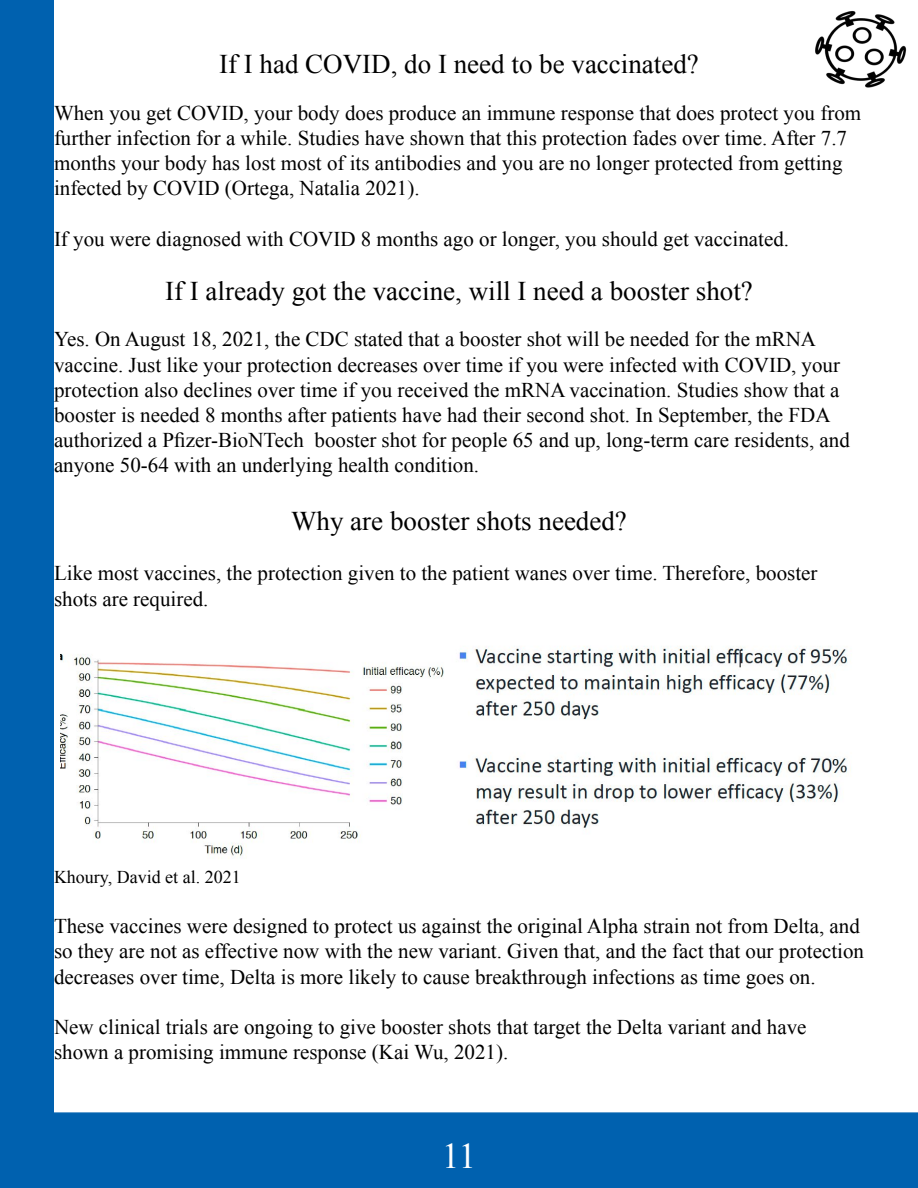
<style>
.page{position:relative;width:918px;height:1188px;background:#fff}
.page>*{position:absolute;margin:0;border:0;box-sizing:border-box;transform-origin:0 0}
.t1{font:36px "Times New Roman";color:#fff}
.t2{font:27px "Times New Roman";color:#000}
.t3{font:21px/25.2px "Times New Roman";color:#000}
.t4{font:18px "Times New Roman";color:#000}
</style>
<div class="page">
<div style="left:0;top:0;width:54px;height:1188px;background:#0061af"></div>
<div style="left:0;top:1112px;width:918px;height:76px;background:#0061af;border:2px solid #0061af"></div>
<img style="left:815px;top:11px;width:92px;height:77px">
<img style="left:60px;top:646px;width:791px;height:213px">
<p class="t2" style="left:219px;top:46px;width:481px">If I had COVID, do I need to be vaccinated?</p>
<p class="t3" style="left:54px;top:100px;width:809px">When you get COVID, your body does produce an immune response that does protect you from further infection for a while. Studies have shown that this protection fades over time. After 7.7 months your body has lost most of its antibodies and you are no longer protected from getting infected by COVID (Ortega, Natalia 2021).</p>
<p class="t3" style="left:54px;top:226px;width:737px">If you were diagnosed with COVID 8 months ago or longer, you should get vaccinated.</p>
<p class="t2" style="left:165px;top:272px;width:589px">If I already got the vaccine, will I need a booster shot?</p>
<p class="t3" style="left:54px;top:326px;width:797px">Yes. On August 18, 2021, the CDC stated that a booster shot will be needed for the mRNA vaccine. Just like your protection decreases over time if you were infected with COVID, your protection also declines over time if you received the mRNA vaccination. Studies show that a booster is needed 8 months after patients have had their second shot. In September, the FDA authorized a Pfizer-BioNTech booster shot for people 65 and up, long-term care residents, and anyone 50-64 with an underlying health condition.</p>
<p class="t2" style="left:291px;top:503px;width:337px">Why are booster shots needed?</p>
<p class="t3" style="left:54px;top:560px;width:765px">Like most vaccines, the protection given to the patient wanes over time. Therefore, booster shots are required.</p>
<p class="t4" style="left:54px;top:865px;width:188px">Khoury, David et al. 2021</p>
<p class="t3" style="left:54px;top:913px;width:812px">These vaccines were designed to protect us against the original Alpha strain not from Delta, and so they are not as effective now with the new variant. Given that, and the fact that our protection decreases over time, Delta is more likely to cause breakthrough infections as time goes on.</p>
<p class="t3" style="left:54px;top:1014px;width:754px">New clinical trials are ongoing to give booster shots that target the Delta variant and have shown a promising immune response (Kai Wu, 2021).</p>
<h1 class="t1" style="left:442px;top:1132px;width:36px">11</h1>
</div>
